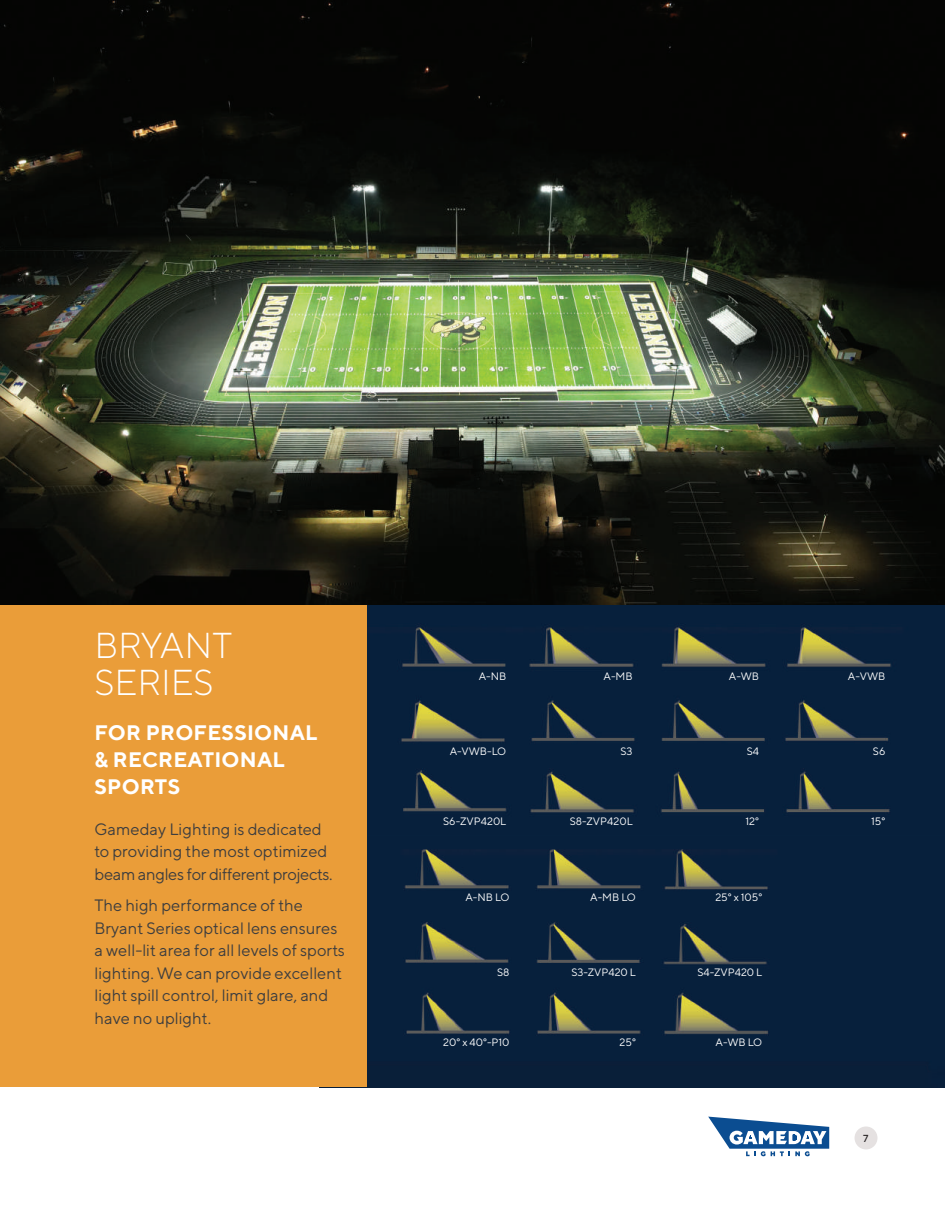
<style>
.page{position:relative;width:945px;height:1215px;background:#fff}
.page>*{position:absolute;margin:0;border:0;box-sizing:border-box;transform-origin:0 0}
.t1{font:300 36px/37.5px "TT Norms";color:#fff}
.t2{font:700 21px/27px "TT Norms";letter-spacing:.01em;color:#fff}
.t3{font:16.5px/22.5px "TT Norms";color:#3e3e3f}
.t4{font:10.8px "TT Norms";color:#fff}
.t5{font:500 10.2px "TT Norms";color:#231f20}
</style>
<div class="page">
<img style="left:367px;top:604px;width:578px;height:233px">
<img style="left:367px;top:837px;width:578px;height:250px">
<div style="left:0;top:592px;width:367px;height:495px;background:#ea9d39"></div>
<img style="left:0;top:0;width:945px;height:604px">
<div style="left:855px;top:1126px;width:22px;height:23px;background:#e5e1e1;border-radius:50%"></div>
<svg style="left:708px;top:1117px;width:121px;height:39px"></svg>
<h1 class="t1" style="left:94px;top:626px;width:139px">BRYANT<br>SERIES</h1>
<p class="t2" style="left:94px;top:719px;width:225px">FOR PROFESSIONAL &amp; RECREATIONAL<br>SPORTS</p>
<p class="t3" style="left:94px;top:817px;width:240px">Gameday Lighting is dedicated to providing the most optimized beam angles for different projects.</p>
<p class="t3" style="left:94px;top:894px;width:252px">The high performance of the<br>Bryant Series optical lens ensures a well-lit area for all levels of sports lighting. We can provide excellent light spill control, limit glare, and have no uplight.</p>
<p class="t4" style="left:479px;top:669px;width:29px">A-NB</p>
<p class="t4" style="left:604px;top:669px;width:31px">A-MB</p>
<p class="t4" style="left:729px;top:669px;width:32px">A-WB</p>
<p class="t4" style="left:848px;top:669px;width:39px">A-VWB</p>
<p class="t4" style="left:450px;top:745px;width:58px">A-VWB-LO</p>
<p class="t4" style="left:621px;top:745px;width:14px">S3</p>
<p class="t4" style="left:747px;top:745px;width:14px">S4</p>
<p class="t4" style="left:873px;top:745px;width:14px">S6</p>
<p class="t4" style="left:443px;top:815px;width:65px">S6-ZVP420L</p>
<p class="t4" style="left:570px;top:815px;width:64px">S8-ZVP420L</p>
<p class="t4" style="left:746px;top:815px;width:15px">12°</p>
<p class="t4" style="left:871px;top:815px;width:16px">15°</p>
<p class="t4" style="left:465px;top:891px;width:46px">A-NB LO</p>
<p class="t4" style="left:590px;top:891px;width:47px">A-MB LO</p>
<p class="t4" style="left:715px;top:891px;width:48px">25° x 105°</p>
<p class="t4" style="left:497px;top:966px;width:14px">S8</p>
<p class="t4" style="left:571px;top:966px;width:66px">S3-ZVP420 L</p>
<p class="t4" style="left:697px;top:966px;width:66px">S4-ZVP420 L</p>
<p class="t4" style="left:443px;top:1036px;width:68px">20° x 40°-P10</p>
<p class="t4" style="left:620px;top:1036px;width:18px">25°</p>
<p class="t4" style="left:715px;top:1036px;width:48px">A-WB LO</p>
<p class="t5" style="left:863px;top:1132px;width:7px">7</p>
</div>
